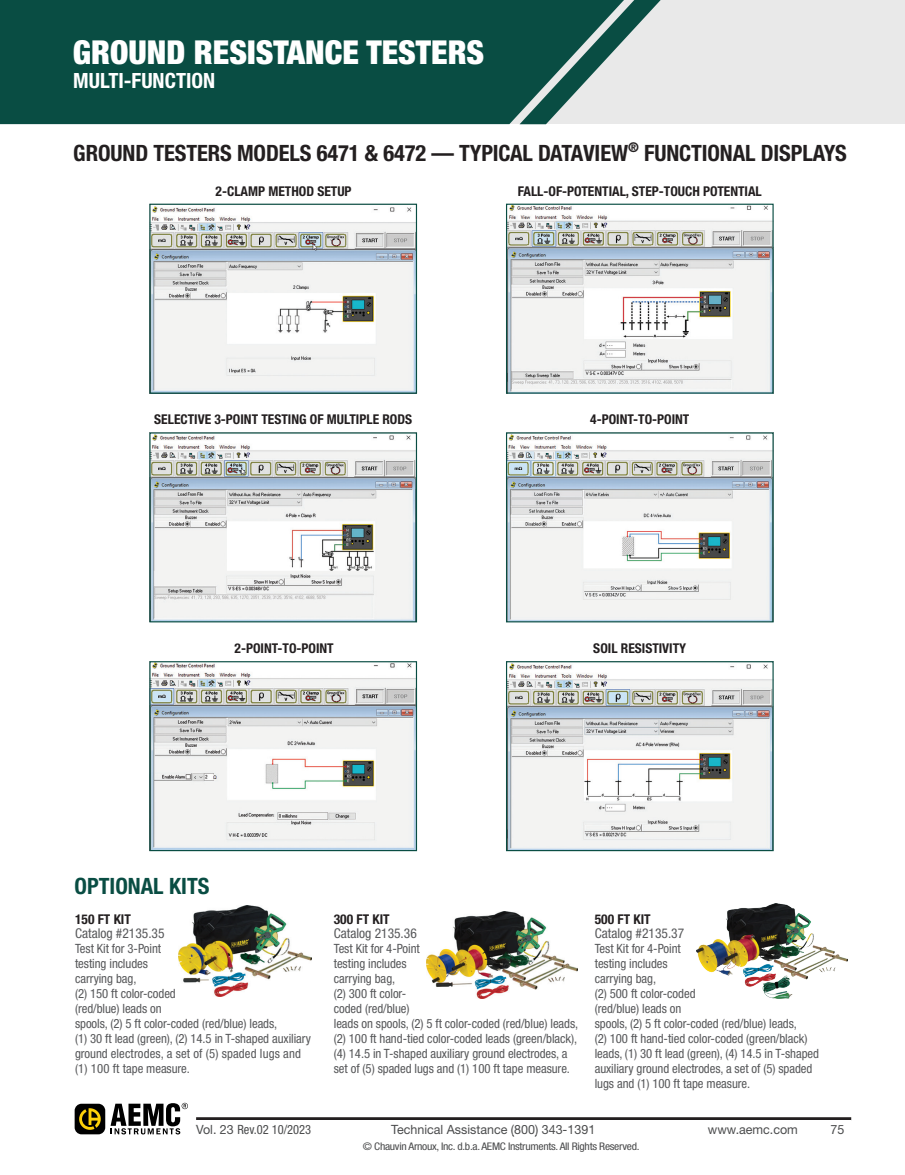
<style>
.page{position:relative;width:905px;height:1175px;background:#fff}
.page>*{position:absolute;margin:0;border:0;box-sizing:border-box;transform-origin:0 0}
.t1{font:900 condensed 33px "Helvetica Neue LT Std";color:#fff}
.Model_Number_Heading{font:700 condensed 22.5px "Helvetica Neue LT Std";letter-spacing:-.005em;color:#231f20}
.Ground_Testers{font:700 condensed 22.5px "Helvetica Neue LT Std";color:#094d43}
.Category_Subheading{font:700 condensed 21px "Helvetica Neue LT Std";color:#fff}
.Displays_-_Heading{font:700 condensed 13.5px "Helvetica Neue LT Std";color:#231f20}
.Product_Dispaly_Text{font:condensed 13.5px "Helvetica Neue LT Std";color:#57585a}
.Display_Pics_-_Captions{font:condensed 12.75px/15px "Helvetica Neue LT Std";letter-spacing:-.005em;color:#57585a}
.t2{font:12.75px "Helvetica Neue LT Std";color:#4b4c4d}
.t3{font:condensed 12.75px "Helvetica Neue LT Std";color:#4b4c4d}
.t4{font:condensed 10.5px "Helvetica Neue LT Std";letter-spacing:-.025em;color:#4b4c4d;scale:1.1 1}
.s1{font-stretch:normal}
</style>
<div class="page">
<div style="left:0;top:0;width:904px;height:124px;background:#e9e9e9"></div>
<svg style="left:637px;top:0;width:24px;height:26px"></svg>
<svg style="left:0;top:0;width:637px;height:124px;background:#19584f"></svg>
<div style="left:75px;top:1103px;width:30px;height:31px;background:#000;border-radius:7px"></div>
<svg style="left:79px;top:1108px;width:22px;height:21px"></svg>
<svg style="left:111px;top:1102px;width:77px;height:32px"></svg>
<hr style="left:196px;top:1117px;width:655px;height:3px;background:#231f20">
<img style="left:151px;top:206px;width:264px;height:186px">
<div style="left:149px;top:204px;width:268px;height:190px;border:1px solid #094d43"></div>
<img style="left:151px;top:434px;width:264px;height:186px">
<div style="left:149px;top:432px;width:268px;height:190px;border:1px solid #094d43"></div>
<img style="left:151px;top:663px;width:264px;height:186px">
<div style="left:149px;top:661px;width:268px;height:190px;border:1px solid #094d43"></div>
<img style="left:508px;top:206px;width:263px;height:186px">
<div style="left:506px;top:204px;width:267px;height:190px;border:1px solid #094d43"></div>
<img style="left:508px;top:434px;width:263px;height:186px">
<div style="left:506px;top:432px;width:267px;height:190px;border:1px solid #094d43"></div>
<img style="left:508px;top:663px;width:263px;height:186px">
<div style="left:506px;top:661px;width:267px;height:190px;border:1px solid #094d43"></div>
<img style="left:427px;top:911px;width:150px;height:87px">
<img style="left:178px;top:905px;width:133px;height:91px">
<img style="left:696px;top:903px;width:151px;height:95px">
<h1 class="t1" style="left:73px;top:32px;width:413px">GROUND RESISTANCE TESTERS</h1>
<p class="Category_Subheading" style="left:73px;top:67px;width:143px">MULTI-FUNCTION</p>
<p class="Model_Number_Heading" style="left:73px;top:139px;width:775px">GROUND TESTERS MODELS 6471 &amp; 6472 — TYPICAL DATAVIEW<sup>®</sup> FUNCTIONAL DISPLAYS</p>
<p class="Displays_-_Heading" style="left:216px;top:183px;width:137px">2-CLAMP METHOD SETUP</p>
<p class="Displays_-_Heading" style="left:517px;top:183px;width:245px">FALL-OF-POTENTIAL, STEP-TOUCH POTENTIAL</p>
<p class="Displays_-_Heading" style="left:154px;top:411px;width:259px">SELECTIVE 3-POINT TESTING OF MULTIPLE RODS</p>
<p class="Displays_-_Heading" style="left:234px;top:640px;width:101px">2-POINT-TO-POINT</p>
<p class="Displays_-_Heading" style="left:590px;top:411px;width:101px">4-POINT-TO-POINT</p>
<p class="Displays_-_Heading" style="left:593px;top:640px;width:94px">SOIL RESISTIVITY</p>
<p class="Ground_Testers" style="left:75px;top:872px;width:136px">OPTIONAL KITS</p>
<p class="Displays_-_Heading" style="left:75px;top:911px;width:57px">150 FT KIT</p>
<p class="Product_Dispaly_Text" style="left:75px;top:925px;width:91px">Catalog #2135.35</p>
<p class="Display_Pics_-_Captions" style="left:75px;top:941px;width:237px">Test Kit for 3-Point<br>testing includes<br>carrying bag,<br>(2) 150 ft color-coded<br>(red/blue) leads on<br>spools, (2) 5 ft color-coded (red/blue) leads,<br>(1) 30 ft lead (green), (2) 14.5 in T-shaped auxiliary ground electrodes, a set of (5) spaded lugs and (1) 100 ft tape measure.</p>
<p class="Displays_-_Heading" style="left:334px;top:911px;width:57px">300 FT KIT</p>
<p class="Product_Dispaly_Text" style="left:334px;top:925px;width:84px">Catalog 2135.36</p>
<p class="Display_Pics_-_Captions" style="left:334px;top:941px;width:246px">Test Kit for 4-Point<br>testing includes<br>carrying bag,<br>(2) 300 ft color-<br>coded (red/blue)<br>leads on spools, (2) 5 ft color-coded (red/blue) leads, (2) 100 ft hand-tied color-coded leads (green/black), (4) 14.5 in T-shaped auxiliary ground electrodes, a set of (5) spaded lugs and (1) 100 ft tape measure.</p>
<p class="Displays_-_Heading" style="left:594px;top:911px;width:57px">500 FT KIT</p>
<p class="Product_Dispaly_Text" style="left:594px;top:925px;width:91px">Catalog #2135.37</p>
<p class="Display_Pics_-_Captions" style="left:594px;top:941px;width:226px">Test Kit for 4-Point<br>testing includes<br>carrying bag,<br>(2) 500 ft color-coded<br>(red/blue) leads on<br>spools, (2) 5 ft color-coded (red/blue) leads,<br>(2) 100 ft hand-tied color-coded (green/black) leads, (1) 30 ft lead (green), (4) 14.5 in T-shaped auxiliary ground electrodes, a set of (5) spaded lugs and (1) 100 ft tape measure.</p>
<p class="t3" style="left:196px;top:1122px;width:117px"><span class="s1">Vol. 23</span> Rev.02 10/2023</p>
<p class="t2" style="left:391px;top:1122px;width:205px">Technical Assistance (800) 343-1391</p>
<p class="t2" style="left:708px;top:1122px;width:92px">www.aemc.com</p>
<p class="t2" style="left:830px;top:1122px;width:15px">75</p>
<p class="t3" style="left:263px;top:1122px;width:22px">1 08</p>
<p class="t4" style="left:363px;top:1139px;width:253px">© Chauvin Arnoux, Inc. d.b.a. AEMC Instruments. All Rights Reserved.</p>
</div>
